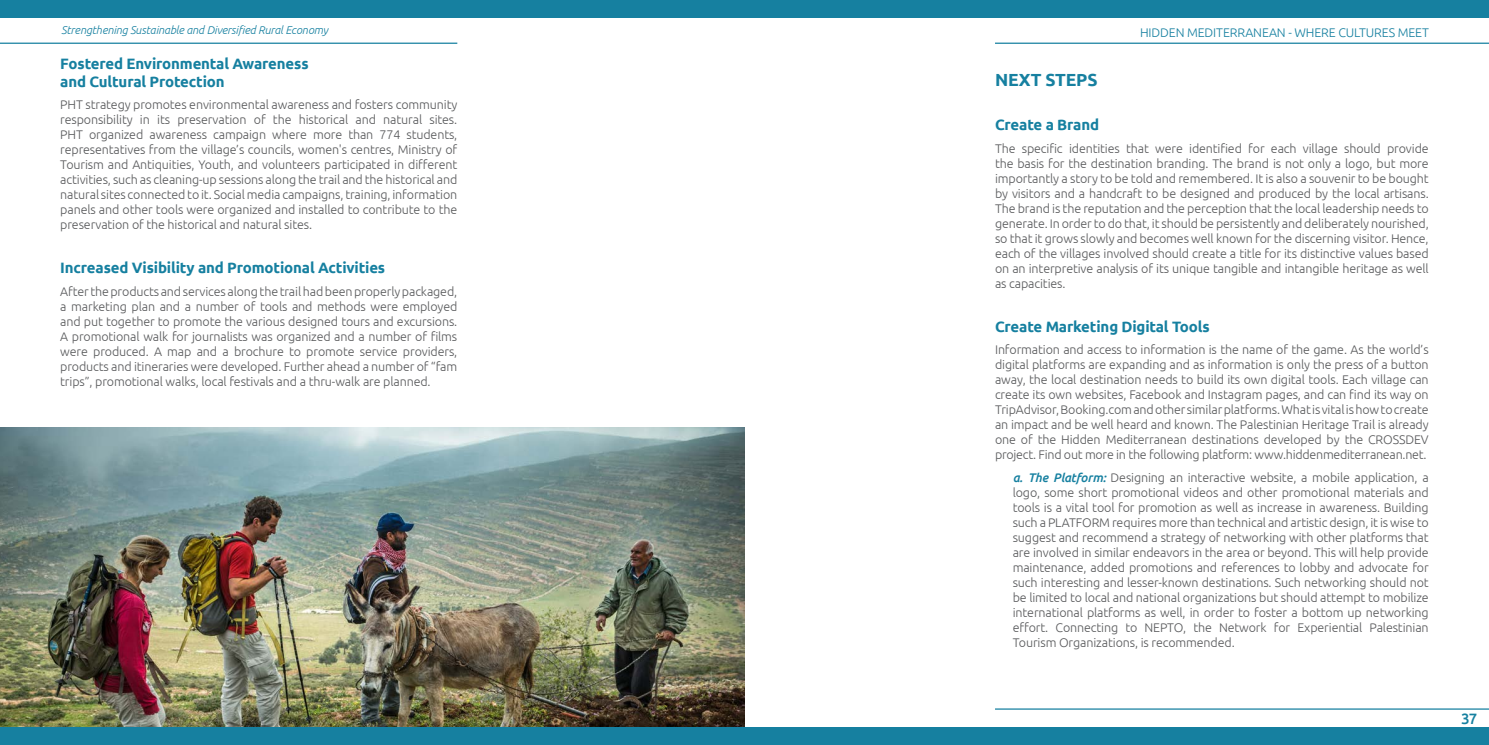
<style>
.page{position:relative;width:1489px;height:745px;background:#fff}
.page>*{position:absolute;margin:0;border:0;box-sizing:border-box;transform-origin:0 0}
.t1{font:700 17.5px "Ubuntu";letter-spacing:-.01em;color:#1680a0}
.t2{font:700 15px/17.5px "Ubuntu";letter-spacing:-.01em;color:#1680a0}
.t3{font:500 15px "Ubuntu";color:#1680a0}
.t4{font:300 12.5px/15px "Ubuntu";letter-spacing:-.01em;color:#58595b;text-align:justify}
.t5{font:300 12.5px "Ubuntu";letter-spacing:-.01em;color:#1680a0}
.t6{font:italic 300 11.25px "Ubuntu";letter-spacing:-.01em;color:#1680a0}
.s1{font-weight:500;font-style:italic;color:#1680a0}
</style>
<div class="page">
<img style="left:0;top:427px;width:744px;height:299px">
<hr style="left:0;top:43px;width:457px;height:1px;background:#1680a0">
<div style="left:0;top:0;width:744px;height:18px;background:#1680a0"></div>
<div style="left:744px;top:0;width:744px;height:18px;background:#1680a0"></div>
<div style="left:0;top:726px;width:1488px;height:18px;background:#1680a0"></div>
<hr style="left:994px;top:43px;width:494px;height:1px;background:#1680a0">
<hr style="left:994px;top:708px;width:494px;height:1px;background:#1680a0">
<p class="t6" style="left:61px;top:24px;width:268px">Strengthening Sustainable and Diversified Rural Economy</p>
<p class="t5" style="left:1139px;top:25px;width:290px">HIDDEN MEDITERRANEAN - WHERE CULTURES MEET</p>
<p class="t2" style="left:60px;top:55px;width:250px">Fostered Environmental Awareness and Cultural Protection</p>
<p class="t4" style="left:60px;top:97px;width:398px">PHT strategy promotes environmental awareness and fosters community responsibility in its preservation of the historical and natural sites.<br>PHT organized awareness campaign where more than 774 students, representatives from the village’s councils, women's centres, Ministry of Tourism and Antiquities, Youth, and volunteers participated in different activities, such as cleaning-up sessions along the trail and the historical and natural sites connected to it. Social media campaigns, training, information panels and other tools were organized and installed to contribute to the preservation of the historical and natural sites.</p>
<p class="t2" style="left:60px;top:259px;width:326px">Increased Visibility and Promotional Activities</p>
<p class="t4" style="left:60px;top:283px;width:398px">After the products and services along the trail had been properly packaged, a marketing plan and a number of tools and methods were employed and put together to promote the various designed tours and excursions.<br>A promotional walk for journalists was organized and a number of films were produced. A map and a brochure to promote service providers, products and itineraries were developed. Further ahead a number of “fam trips”, promotional walks, local festivals and a thru-walk are planned.</p>
<h1 class="t1" style="left:994px;top:69px;width:104px">NEXT STEPS</h1>
<p class="t2" style="left:994px;top:116px;width:106px">Create a Brand</p>
<p class="t4" style="left:994px;top:140px;width:435px">The specific identities that were identified for each village should provide the basis for the destination branding. The brand is not only a logo, but more importantly a story to be told and remembered. It is also a souvenir to be bought by visitors and a handcraft to be designed and produced by the local artisans.<br>The brand is the reputation and the perception that the local leadership needs to generate. In order to do that, it should be persistently and deliberately nourished, so that it grows slowly and becomes well known for the discerning visitor. Hence, each of the villages involved should create a title for its distinctive values based on an interpretive analysis of its unique tangible and intangible heritage as well as capacities.</p>
<p class="t2" style="left:994px;top:317px;width:216px">Create Marketing Digital Tools</p>
<p class="t4" style="left:994px;top:341px;width:435px">Information and access to information is the name of the game. As the world’s digital platforms are expanding and as information is only the press of a button away, the local destination needs to build its own digital tools. Each village can create its own websites, Facebook and Instagram pages, and can find its way on TripAdvisor, Booking.com and other similar platforms. What is vital is how to create an impact and be well heard and known. The Palestinian Heritage Trail is already one of the Hidden Mediterranean destinations developed by the CROSSDEV project. Find out more in the following platform: www.hiddenmediterranean.net.</p>
<p class="t4" style="left:1012px;top:469px;width:417px"><span class="s1">a. The Platform:</span> Designing an interactive website, a mobile application, a logo, some short promotional videos and other promotional materials and tools is a vital tool for promotion as well as increase in awareness. Building such a PLATFORM requires more than technical and artistic design, it is wise to suggest and recommend a strategy of networking with other platforms that are involved in similar endeavors in the area or beyond. This will help provide maintenance, added promotions and references to lobby and advocate for such interesting and lesser-known destinations. Such networking should not be limited to local and national organizations but should attempt to mobilize international platforms as well, in order to foster a bottom up networking effort. Connecting to NEPTO, the Network for Experiential Palestinian Tourism Organizations, is recommended.</p>
<p class="t3" style="left:1460px;top:708px;width:18px">37</p>
</div>
